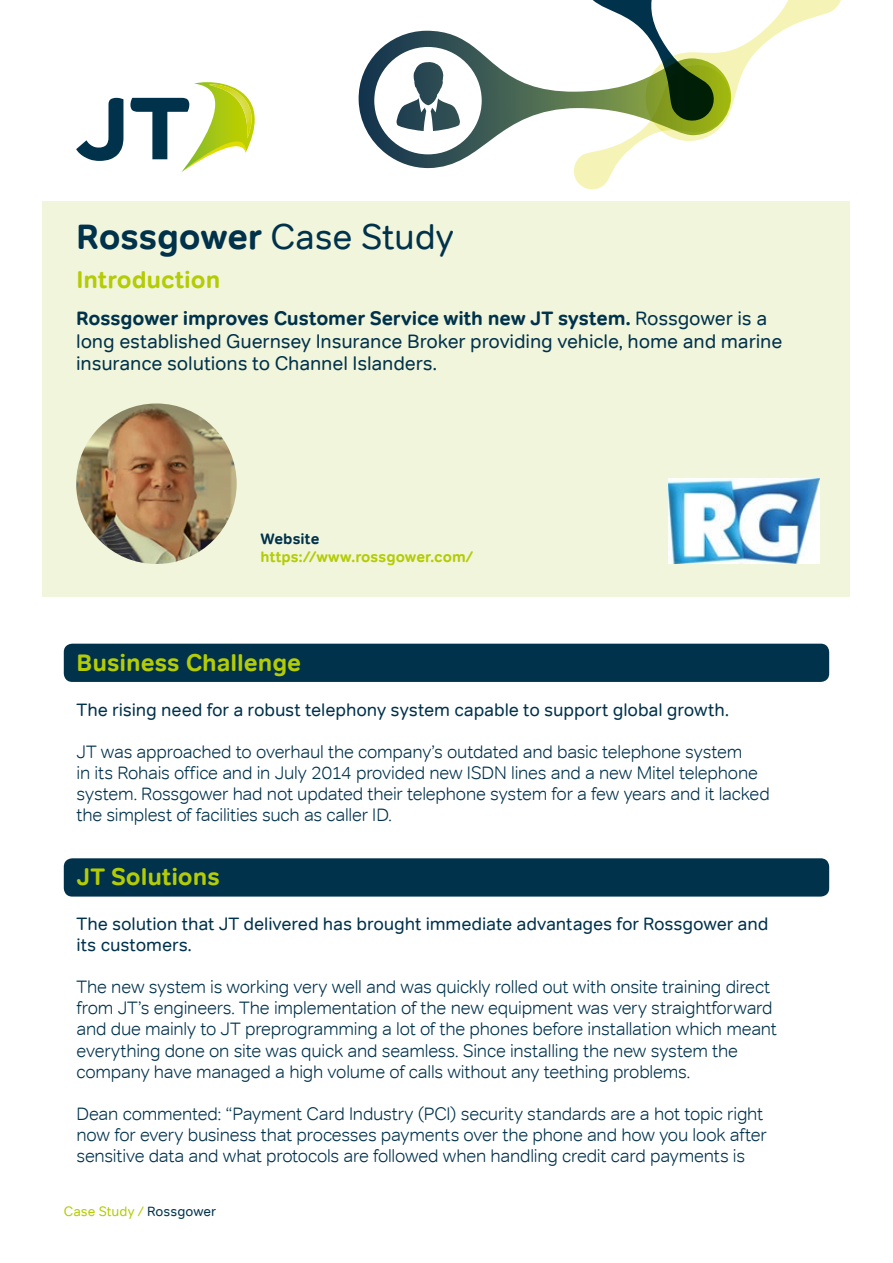
<style>
.page{position:relative;width:893px;height:1263px;background:#fff}
.page>*{position:absolute;margin:0;border:0;box-sizing:border-box;transform-origin:0 0}
.t1{font:700 35.4px "Tondo";letter-spacing:-.005em;color:#00324c}
.t2{font:700 24px "Tondo";color:#b4cc04}
.t3{font:19.5px/22.5px "Tondo";letter-spacing:-.01em;color:#00324c}
.t4{font:300 18px/21px "Tondo";letter-spacing:-.01em;color:#00324c}
.t5{font:18px/21px "Tondo";letter-spacing:-.005em;color:#00324c}
.t6{font:700 15px "Tondo";letter-spacing:.005em;color:#b4cc04}
.t7{font:700 15px "Tondo";letter-spacing:.005em;color:#00324c}
.t8{font:13.5px "Tondo";color:#b4cc04}
.s1{font-weight:400}
.s2{font-weight:700}
.s3{color:#00324c}
</style>
<div class="page">
<div style="left:43px;top:201px;width:807px;height:396px;background:#f1f5db"></div>
<img style="left:76px;top:403px;width:161px;height:161px;border-radius:50%">
<div style="left:64px;top:858px;width:765px;height:38px;background:#00324c;border-radius:9px"></div>
<div style="left:64px;top:644px;width:765px;height:38px;background:#00324c;border-radius:9px"></div>
<img style="left:669px;top:479px;width:151px;height:85px">
<svg style="left:76px;top:98px;width:47px;height:63px"></svg>
<svg style="left:130px;top:82px;width:125px;height:90px"></svg>
<img style="left:205px;top:84px;width:48px;height:54px">
<svg style="left:574px;top:0;width:267px;height:190px"></svg>
<svg style="left:358px;top:31px;width:373px;height:137px"></svg>
<svg style="left:374px;top:47px;width:108px;height:107px"></svg>
<h1 class="t1" style="left:76px;top:215px;width:379px">Rossgower <span class="s1">Case Study</span></h1>
<h2 class="t2" style="left:77px;top:265px;width:145px">Introduction</h2>
<p class="t3" style="left:76px;top:307px;width:708px"><span class="s2">Rossgower improves Customer Service with new JT system.</span> Rossgower is a long established Guernsey Insurance Broker providing vehicle, home and marine insurance solutions to Channel Islanders.</p>
<p class="t7" style="left:261px;top:530px;width:60px">Website</p>
<p class="t6" style="left:261px;top:548px;width:214px">https://www.rossgower.com/</p>
<h2 class="t2" style="left:77px;top:648px;width:226px">Business Challenge</h2>
<p class="t5" style="left:77px;top:699px;width:654px">The rising need for a robust telephony system capable to support global growth.</p>
<p class="t4" style="left:77px;top:741px;width:695px">JT was approached to overhaul the company’s outdated and basic telephone system<br>in its Rohais office and in July 2014 provided new ISDN lines and a new Mitel telephone system. Rossgower had not updated their telephone system for a few years and it lacked the simplest of facilities such as caller ID.</p>
<h2 class="t2" style="left:77px;top:861px;width:145px">JT Solutions</h2>
<p class="t5" style="left:77px;top:914px;width:693px">The solution that JT delivered has brought immediate advantages for Rossgower and its customers.</p>
<p class="t4" style="left:77px;top:977px;width:702px">The new system is working very well and was quickly rolled out with onsite training direct from JT’s engineers. The implementation of the new equipment was very straightforward and due mainly to JT preprogramming a lot of the phones before installation which meant everything done on site was quick and seamless. Since installing the new system the company have managed a high volume of calls without any teething problems.</p>
<p class="t4" style="left:77px;top:1103px;width:692px">Dean commented: “Payment Card Industry (PCI) security standards are a hot topic right now for every business that processes payments over the phone and how you look after sensitive data and what protocols are followed when handling credit card payments is</p>
<p class="t8" style="left:64px;top:1203px;width:154px">Case Study / <span class="s3">Rossgower</span></p>
</div>
